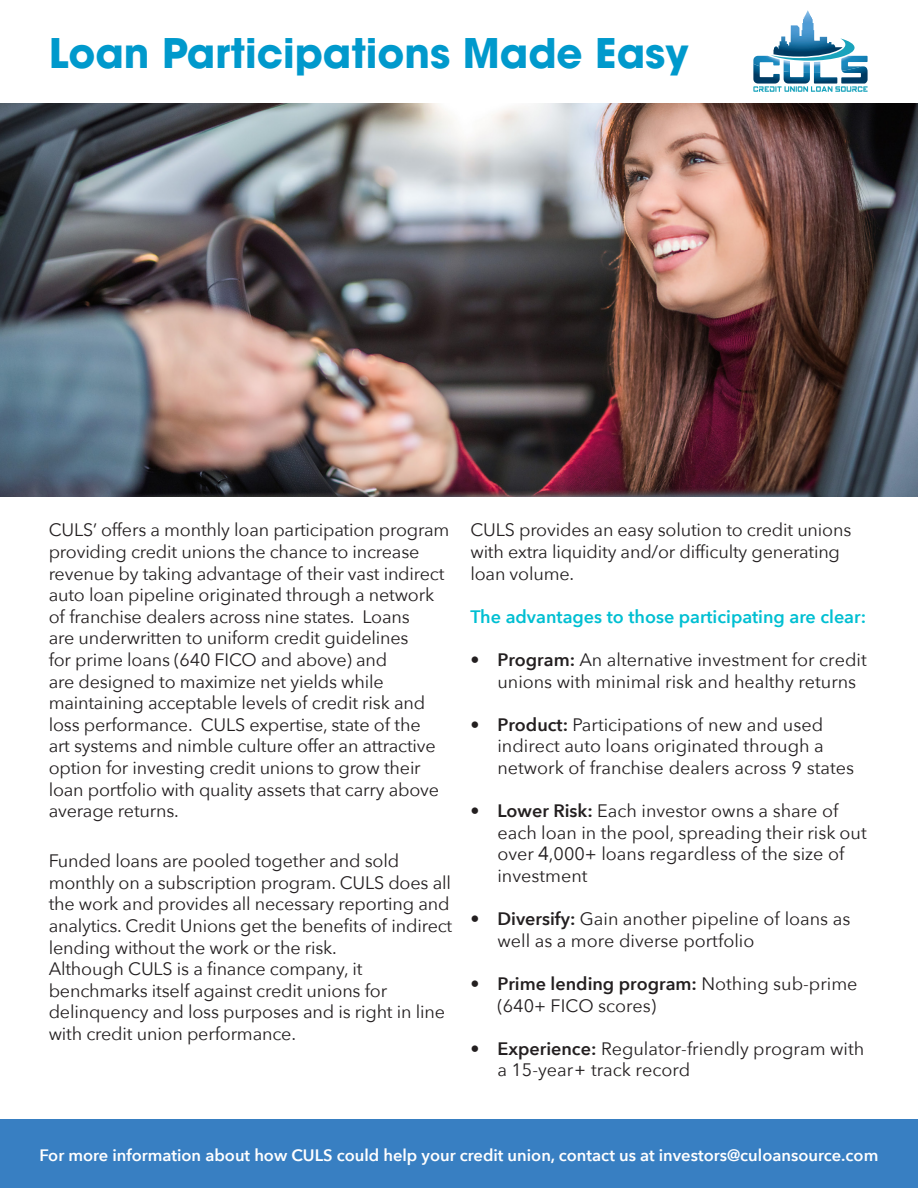
<style>
.page{position:relative;width:918px;height:1188px;background:#fff}
.page>*{position:absolute;margin:0;border:0;box-sizing:border-box;transform-origin:0 0}
.t1{font:700 40.5px "Avant Garde";color:#09c}
.t2{font:18px/21.6px "Avenir Next";letter-spacing:-.01em;color:#231f20}
.t3{font:600 18px "Avenir Next";color:#00bfd2}
.t4{font:600 16.5px "Avenir Next";color:#fff}
.s1{font-weight:600}
.s2{font-family:"Microsoft Jheng Hei"}
</style>
<div class="page">
<img style="left:0;top:104px;width:917px;height:393px">
<svg style="left:753px;top:86px;width:115px;height:6px"></svg>
<svg style="left:753px;top:10px;width:115px;height:63px"></svg>
<div style="left:0;top:1120px;width:918px;height:68px;background:#387fc2"></div>
<p class="t1" style="left:49px;top:27px;width:641px">Loan Participations Made Easy</p>
<p class="t2" style="left:49px;top:519px;width:402px">CULS’ offers a monthly loan participation program providing credit unions the chance to increase revenue by taking advantage of their vast indirect auto loan pipeline originated through a network of franchise dealers across nine states. Loans<br>are underwritten to uniform credit guidelines<br>for prime loans (640 FICO and above) and<br>are designed to maximize net yields while maintaining acceptable levels of credit risk and loss performance. CULS expertise, state of the<br>art systems and nimble culture offer an attractive option for investing credit unions to grow their loan portfolio with quality assets that carry above average returns.</p>
<p class="t2" style="left:49px;top:849px;width:405px">Funded loans are pooled together and sold monthly on a subscription program. CULS does all the work and provides all necessary reporting and analytics. Credit Unions get the benefits of indirect lending without the work or the risk.</p>
<p class="t2" style="left:49px;top:957px;width:398px">Although CULS is a finance company, it benchmarks itself against credit unions for delinquency and loss purposes and is right in line with credit union performance.</p>
<p class="t2" style="left:470px;top:519px;width:382px">CULS provides an easy solution to credit unions with extra liquidity and/or difficulty generating loan volume.</p>
<p class="t3" style="left:470px;top:601px;width:397px">The advantages to those participating are clear:</p>
<p class="t2" style="left:497px;top:648px;width:371px;text-indent:-27px"><span class="s1">• Program:</span> An alternative investment for credit unions with minimal risk and healthy returns</p>
<p class="t2" style="left:497px;top:713px;width:358px;text-indent:-27px"><span class="s1">• Product:</span> Participations of new and used indirect auto loans originated through a network of franchise dealers across 9 states</p>
<p class="t2" style="left:497px;top:799px;width:371px;text-indent:-27px"><span class="s1">• Lower Risk:</span> Each investor owns a share of each loan in the pool, spreading their risk out over <span class="s2">4</span>,000+ loans regardless of the size of investment</p>
<p class="t2" style="left:497px;top:907px;width:354px;text-indent:-27px"><span class="s1">• Diversify:</span> Gain another pipeline of loans as well as a more diverse portfolio</p>
<p class="t2" style="left:497px;top:972px;width:362px;text-indent:-27px"><span class="s1">• Prime lending program:</span> Nothing sub-prime (640+ FICO scores)</p>
<p class="t2" style="left:497px;top:1037px;width:368px;text-indent:-27px"><span class="s1">• Experience:</span> Regulator-friendly program with a 15-year<span class="s2">+</span> track record</p>
<p class="t4" style="left:40px;top:1141px;width:840px">For more information about how CULS could help your credit union, contact us at investors@culoansource.com</p>
</div>
